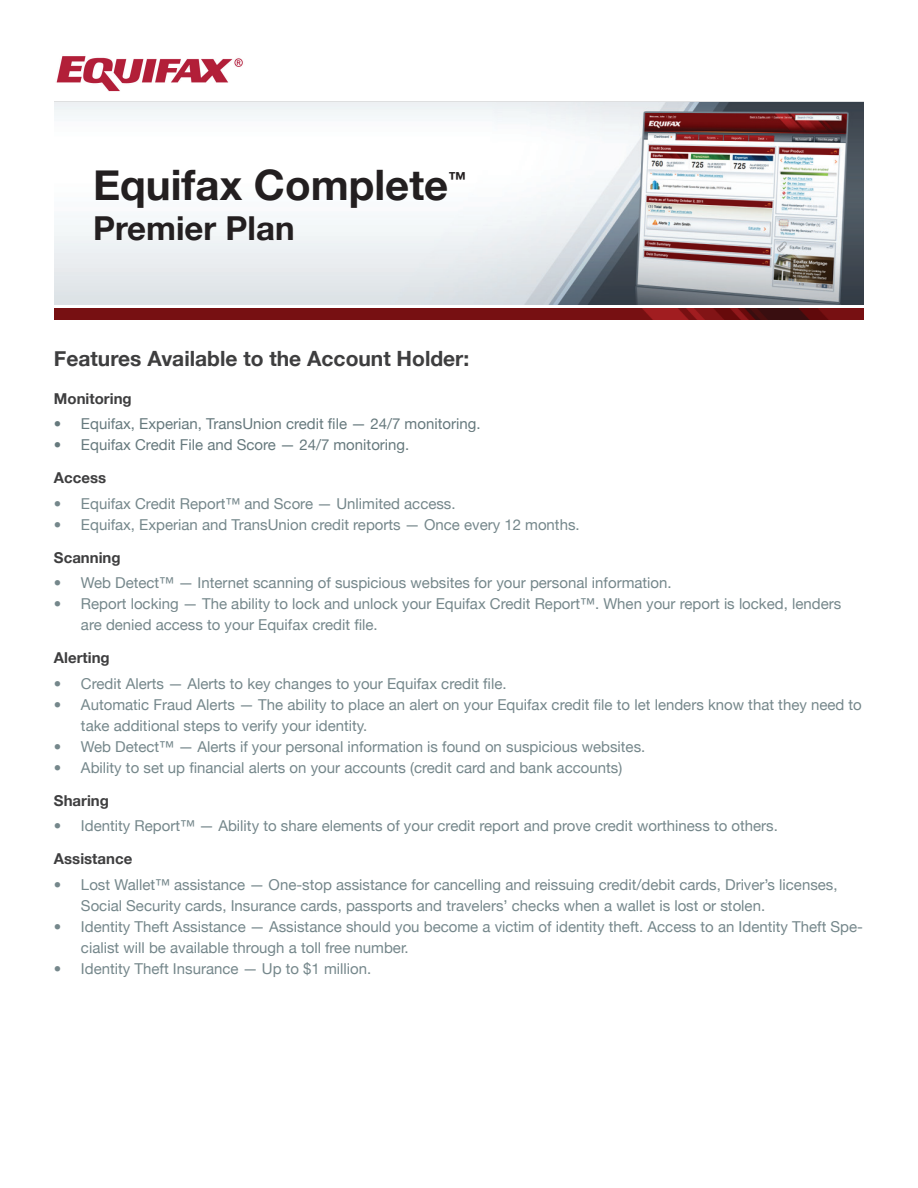
<style>
.page{position:relative;width:918px;height:1188px;background:#fff}
.page>*{position:absolute;margin:0;border:0;box-sizing:border-box;transform-origin:0 0}
.t1{font:700 42px "Helvetica Neue";color:#231f20}
.t2{font:700 33px "Helvetica Neue";color:#231f20}
.t3{font:700 21px "Helvetica Neue";color:#3e3e3f}
.t4{font:700 18px "Helvetica Neue";color:#231f20}
.t5{font:15px/21px "Helvetica Neue";color:#75878b}
.t6{font:15px "Helvetica Neue";color:#66797d}
.t7{font:700 15px "Helvetica Neue";color:#3e3e3f}
</style>
<div class="page">
<img style="left:56px;top:56px;width:187px;height:36px">
<hr style="left:54px;top:101px;width:810px;height:2px;background:#d4d5d7">
<img style="left:54px;top:308px;width:810px;height:12px">
<img style="left:54px;top:102px;width:810px;height:203px">
<h1 class="t1" style="left:93px;top:159px;width:357px">Equifax Complete</h1>
<p class="t4" style="left:448px;top:167px;width:19px">™</p>
<h2 class="t2" style="left:93px;top:207px;width:203px">Premier Plan</h2>
<h3 class="t3" style="left:54px;top:346px;width:417px">Features Available to the Account Holder:</h3>
<p class="t7" style="left:54px;top:389px;width:79px">Monitoring</p>
<p class="t6" style="left:54px;top:415px;width:428px">• Equifax, Experian, TransUnion credit file — 24/7 monitoring.</p>
<p class="t6" style="left:54px;top:436px;width:357px">• Equifax Credit File and Score — 24/7 monitoring.</p>
<p class="t7" style="left:54px;top:469px;width:54px">Access</p>
<p class="t5" style="left:54px;top:493px;width:403px">• Equifax Credit Report™ and Score — Unlimited access.</p>
<p class="t5" style="left:54px;top:514px;width:527px">• Equifax, Experian and TransUnion credit reports — Once every 12 months.</p>
<p class="t7" style="left:54px;top:548px;width:68px">Scanning</p>
<p class="t5" style="left:54px;top:572px;width:619px">• Web Detect™ — Internet scanning of suspicious websites for your personal information.</p>
<p class="t5" style="left:81px;top:593px;width:762px;text-indent:-27px">• Report locking — The ability to lock and unlock your Equifax Credit Report™. When your report is locked, lenders are denied access to your Equifax credit file.</p>
<p class="t7" style="left:54px;top:649px;width:57px">Alerting</p>
<p class="t5" style="left:54px;top:673px;width:454px">• Credit Alerts — Alerts to key changes to your Equifax credit file.</p>
<p class="t5" style="left:81px;top:694px;width:782px;text-indent:-27px">• Automatic Fraud Alerts — The ability to place an alert on your Equifax credit file to let lenders know that they need to take additional steps to verify your identity.</p>
<p class="t5" style="left:54px;top:736px;width:593px">• Web Detect™ — Alerts if your personal information is found on suspicious websites.</p>
<p class="t5" style="left:54px;top:757px;width:570px">• Ability to set up financial alerts on your accounts (credit card and bank accounts)</p>
<p class="t7" style="left:54px;top:791px;width:57px">Sharing</p>
<p class="t5" style="left:54px;top:815px;width:725px">• Identity Report™ — Ability to share elements of your credit report and prove credit worthiness to others.</p>
<p class="t7" style="left:54px;top:850px;width:80px">Assistance</p>
<p class="t5" style="left:81px;top:874px;width:758px;text-indent:-27px">• Lost Wallet™ assistance — One-stop assistance for cancelling and reissuing credit/debit cards, Driver’s licenses,<br>Social Security cards, Insurance cards, passports and travelers’ checks when a wallet is lost or stolen.</p>
<p class="t5" style="left:81px;top:916px;width:784px;text-indent:-27px">• Identity Theft Assistance — Assistance should you become a victim of identity theft. Access to an Identity Theft Spe&shy;cialist will be available through a toll free number.</p>
<p class="t5" style="left:54px;top:958px;width:319px">• Identity Theft Insurance — Up to $1 million.</p>
</div>
